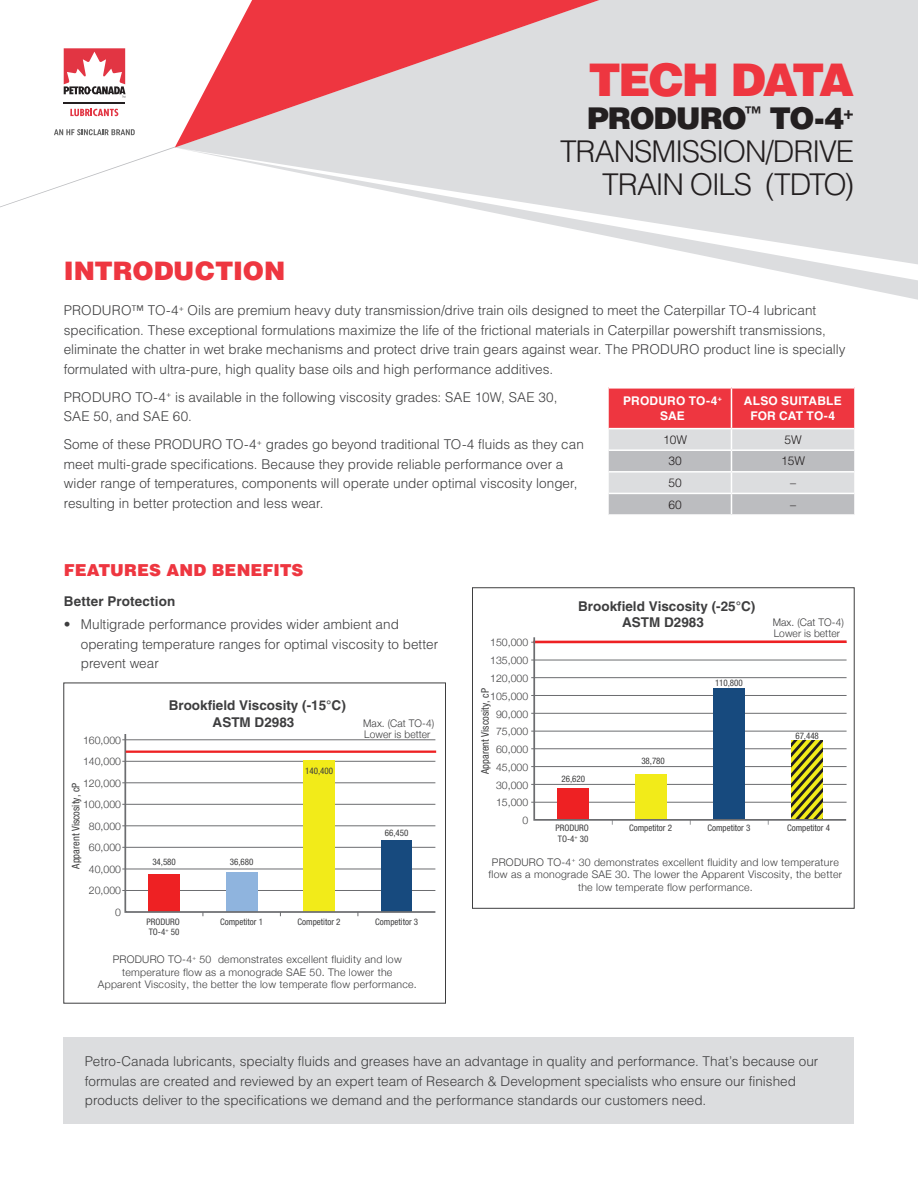
<style>
.page{position:relative;width:918px;height:1188px;background:#fff}
.page>*{position:absolute;margin:0;border:0;box-sizing:border-box;transform-origin:0 0}
.t1{font:900 45px "Helvetica LT Std";letter-spacing:-.065em;color:#ee3640}
.t2{font:300 30px/33px "Helvetica LT Std";letter-spacing:-.045em;color:#231f20;text-align:right}
.t3{font:900 25.5px "Helvetica LT Std";color:#ee3640}
.t4{font:900 16.5px "Helvetica LT Std";letter-spacing:.005em;color:#ee3640}
.t5{font:300 13.5px/19.5px "Helvetica LT Std";color:#3e3e3f}
.t6{font:700 13.5px/16.2px "Helvetica LT Std";color:#3e3e3f;text-align:center}
.t7{font:700 12px/15px "Helvetica LT Std";letter-spacing:.015em;color:#fff;text-align:center}
.chart{font:300 12px "Helvetica LT Std";color:#231f20}
.t8{font:300 10.5px/12.6px "Helvetica Neue";letter-spacing:.025em;color:#3e3e3f}
.t9{font:condensed 10.5px "Helvetica Neue LT Std";color:#3e3e3f}
.t10{font:condensed 9px/10.8px "Helvetica Neue LT Std";color:#3e3e3f}
.s1{font-weight:900}
</style>
<div class="page">
<svg style="left:0;top:146px;width:175px;height:61px"></svg>
<svg style="left:175px;top:0;width:743px;height:148px;background:#e1b7bb"></svg>
<svg style="left:179px;top:148px;width:739px;height:152px"></svg>
<svg style="left:64px;top:48px;width:62px;height:50px"></svg>
<hr style="left:64px;top:102px;width:61px;height:2px;background:#231f20">
<svg style="left:70px;top:109px;width:48px;height:7px"></svg>
<svg style="left:54px;top:129px;width:81px;height:6px"></svg>
<svg style="left:609px;top:387px;width:245px;height:127px;background:#d9a1a5"></svg>
<hr style="left:122px;top:890px;width:313px;height:1px;background:#6c6d70">
<hr style="left:122px;top:869px;width:313px;height:1px;background:#6c6d70">
<hr style="left:122px;top:847px;width:313px;height:1px;background:#6c6d70">
<hr style="left:122px;top:825px;width:313px;height:1px;background:#6c6d70">
<hr style="left:122px;top:804px;width:313px;height:1px;background:#6c6d70">
<hr style="left:122px;top:782px;width:313px;height:1px;background:#6c6d70">
<hr style="left:122px;top:761px;width:313px;height:1px;background:#6c6d70">
<hr style="left:122px;top:739px;width:313px;height:1px;background:#6c6d70">
<svg style="left:124px;top:734px;width:313px;height:180px"></svg>
<hr style="left:126px;top:751px;width:310px;height:2px;background:#ee2123">
<hr style="left:531px;top:802px;width:316px;height:1px;background:#6c6d70">
<hr style="left:531px;top:784px;width:316px;height:1px;background:#6c6d70">
<hr style="left:531px;top:766px;width:316px;height:1px;background:#6c6d70">
<hr style="left:531px;top:748px;width:316px;height:1px;background:#6c6d70">
<hr style="left:531px;top:731px;width:316px;height:1px;background:#6c6d70">
<hr style="left:531px;top:713px;width:316px;height:1px;background:#6c6d70">
<hr style="left:531px;top:695px;width:316px;height:1px;background:#6c6d70">
<hr style="left:531px;top:677px;width:316px;height:1px;background:#6c6d70">
<hr style="left:531px;top:660px;width:316px;height:1px;background:#6c6d70">
<hr style="left:531px;top:642px;width:316px;height:1px;background:#6c6d70">
<svg style="left:533px;top:637px;width:314px;height:185px"></svg>
<div style="left:472px;top:588px;width:382px;height:321px;border:1px solid #3e3e3f"></div>
<div style="left:64px;top:1037px;width:790px;height:87px;background:#dcdddf"></div>
<p class="t1" style="left:588px;top:51px;width:267px">TECH DATA</p>
<p class="t2" style="left:560px;top:102px;width:296px"><span class="s1">PRODURO</span><sup>™</sup> <span class="s1">TO-4</span><sup>+<br></sup>TRANSMISSION/DRIVE<br>TRAIN OILS (TDTO)</p>
<p class="t3" style="left:64px;top:254px;width:223px">INTRODUCTION</p>
<p class="t5" style="left:64px;top:301px;width:783px">PRODURO™ TO-4<sup>+</sup> Oils are premium heavy duty transmission/drive train oils designed to meet the Caterpillar TO-4 lubricant specification. These exceptional formulations maximize the life of the frictional materials in Caterpillar powershift transmissions, eliminate the chatter in wet brake mechanisms and protect drive train gears against wear. The PRODURO product line is specially formulated with ultra-pure, high quality base oils and high performance additives.</p>
<p class="t5" style="left:64px;top:387px;width:495px">PRODURO TO-4<sup>+</sup> is available in the following viscosity grades: SAE 10W, SAE 30,<br>SAE 50, and SAE 60.</p>
<p class="t5" style="left:64px;top:435px;width:522px">Some of these PRODURO TO-4<sup>+</sup> grades go beyond traditional TO-4 fluids as they can meet multi-grade specifications. Because they provide reliable performance over a wider range of temperatures, components will operate under optimal viscosity longer, resulting in better protection and less wear.</p>
<p class="t7" style="left:623px;top:393px;width:100px">PRODURO TO-4<sup>+<br></sup>SAE</p>
<p class="t7" style="left:744px;top:393px;width:99px">ALSO SUITABLE<br>FOR CAT TO-4</p>
<p class="chart" style="left:663px;top:432px;width:26px">10W</p>
<p class="chart" style="left:785px;top:432px;width:19px">5W</p>
<p class="chart" style="left:668px;top:454px;width:15px">30</p>
<p class="chart" style="left:781px;top:454px;width:26px">15W</p>
<p class="chart" style="left:668px;top:475px;width:15px">50</p>
<p class="chart" style="left:790px;top:475px;width:7px">–</p>
<p class="chart" style="left:668px;top:497px;width:15px">60</p>
<p class="chart" style="left:790px;top:497px;width:7px">–</p>
<p class="t4" style="left:64px;top:559px;width:241px">FEATURES AND BENEFITS</p>
<p class="t6" style="left:64px;top:593px;width:113px">Better Protection</p>
<p class="t5" style="left:81px;top:615px;width:359px;text-indent:-17px">• Multigrade performance provides wider ambient and operating temperature ranges for optimal viscosity to better prevent wear</p>
<p class="t8" style="left:83px;top:733px;width:39px">160,000</p>
<p class="t8" style="left:83px;top:754px;width:39px">140,000</p>
<p class="t8" style="left:83px;top:776px;width:39px">120,000</p>
<p class="t9" style="left:70px;top:869px;width:87px;rotate:-90deg">Apparent Viscosity, cP</p>
<p class="t8" style="left:83px;top:797px;width:39px">100,000</p>
<p class="t8" style="left:89px;top:819px;width:34px">80,000</p>
<p class="t8" style="left:89px;top:841px;width:34px">60,000</p>
<p class="t8" style="left:89px;top:862px;width:34px">40,000</p>
<p class="t8" style="left:89px;top:884px;width:34px">20,000</p>
<p class="t8" style="left:115px;top:905px;width:7px">0</p>
<p class="t6" style="left:169px;top:697px;width:179px">Brookfield Viscosity (-15°C)<br>ASTM D2983</p>
<p class="t10" style="left:305px;top:765px;width:29px">140,400</p>
<p class="t8" style="left:363px;top:717px;width:73px;line-height:10.5px">Max. (Cat TO-4)<br>Lower is better</p>
<p class="t10" style="left:152px;top:856px;width:25px">34,580</p>
<p class="t10" style="left:230px;top:856px;width:25px">36,680</p>
<p class="t10" style="left:385px;top:828px;width:25px">66,450</p>
<p class="t10" style="left:146px;top:916px;width:35px">PRODURO<br>TO-4<sup>+</sup> 50</p>
<p class="t10" style="left:220px;top:916px;width:44px">Competitor 1</p>
<p class="t10" style="left:298px;top:916px;width:44px">Competitor 2</p>
<p class="t10" style="left:375px;top:916px;width:44px">Competitor 3</p>
<p class="t8" style="left:98px;top:952px;width:320px;text-align:center">PRODURO TO-4<sup>+</sup> 50 demonstrates excellent fluidity and low temperature flow as a monograde SAE 50. The lower the<br>Apparent Viscosity, the better the low temperate flow performance.</p>
<p class="t8" style="left:490px;top:636px;width:39px">150,000</p>
<p class="t8" style="left:490px;top:653px;width:39px">135,000</p>
<p class="t8" style="left:490px;top:671px;width:39px">120,000</p>
<p class="t9" style="left:479px;top:774px;width:87px;rotate:-90deg">Apparent Viscosity, cP</p>
<p class="t8" style="left:490px;top:689px;width:39px">105,000</p>
<p class="t8" style="left:496px;top:707px;width:34px">90,000</p>
<p class="t8" style="left:496px;top:725px;width:34px">75,000</p>
<p class="t8" style="left:496px;top:742px;width:34px">60,000</p>
<p class="t8" style="left:496px;top:760px;width:34px">45,000</p>
<p class="t8" style="left:496px;top:778px;width:34px">30,000</p>
<p class="t8" style="left:496px;top:796px;width:34px">15,000</p>
<p class="t8" style="left:522px;top:813px;width:7px">0</p>
<p class="t6" style="left:578px;top:597px;width:179px">Brookfield Viscosity (-25°C)<br>ASTM D2983</p>
<p class="t10" style="left:562px;top:773px;width:25px">26,620</p>
<p class="t10" style="left:641px;top:756px;width:25px">38,780</p>
<p class="t10" style="left:715px;top:678px;width:29px">110,800</p>
<p class="t8" style="left:773px;top:616px;width:73px;line-height:10.5px">Max. (Cat TO-4)<br>Lower is better</p>
<p class="t10" style="left:795px;top:730px;width:25px">67,448</p>
<p class="t10" style="left:556px;top:822px;width:35px">PRODURO<br>TO-4<sup>+</sup> 30</p>
<p class="t10" style="left:629px;top:822px;width:44px">Competitor 2</p>
<p class="t10" style="left:707px;top:822px;width:44px">Competitor 3</p>
<p class="t10" style="left:787px;top:822px;width:44px">Competitor 4</p>
<p class="t8" style="left:489px;top:855px;width:355px;text-align:center">PRODURO TO-4<sup>+</sup> 30 demonstrates excellent fluidity and low temperature flow as a monograde SAE 30. The lower the Apparent Viscosity, the better the low temperate flow performance.</p>
<p class="t5" style="left:85px;top:1052px;width:735px">Petro-Canada lubricants, specialty fluids and greases have an advantage in quality and performance. That’s because our formulas are created and reviewed by an expert team of Research &amp; Development specialists who ensure our finished products deliver to the specifications we demand and the performance standards our customers need.</p>
</div>
